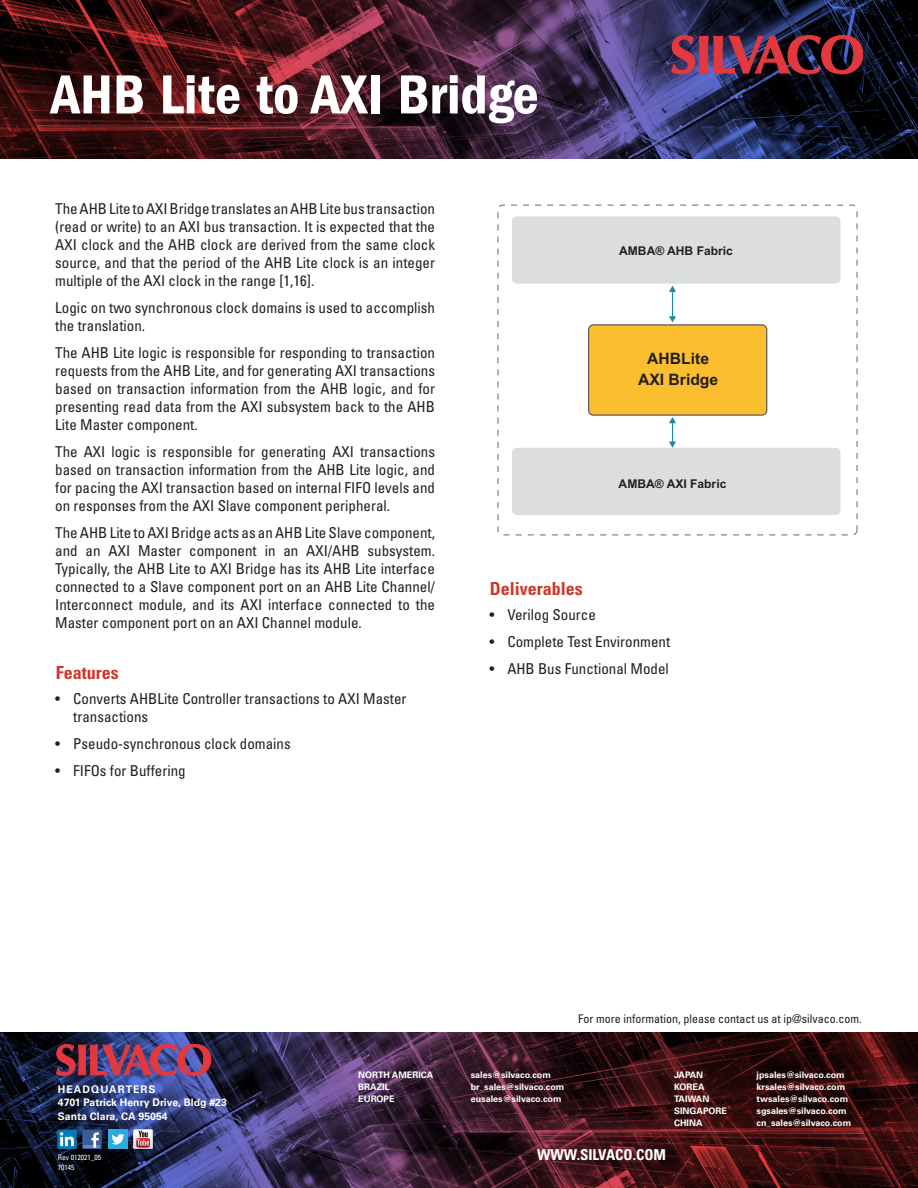
<style>
.page{position:relative;width:918px;height:1188px;background:#fff}
.page>*{position:absolute;margin:0;border:0;box-sizing:border-box;transform-origin:0 0}
.t1{font:600 condensed 57px "Franklin Gothic LT";color:#fff}
.t2{font:700 condensed 18px "Univers";color:#ce3729}
.t3{font:700 15.75px/21.8px "Arial";color:#231f20;text-align:center}
.body_text{font:condensed 15px/18px "Univers";color:#231f20;text-align:justify}
.main_bullet{font:condensed 15px/18px "Univers";color:#231f20}
.t4{font:700 condensed 15px "Univers";color:#fff}
.t5{font:700 12.15px "Arial";color:#231f20}
.body_text-2{font:condensed 12px "Univers";color:#231f20}
.t6{font:700 10.5px "Univers";color:#fff}
.t7{font:700 10.5px "Univers";letter-spacing:.1em;color:#fff}
.t8{font:700 9px "Univers";color:#fff}
.body_text-3{font:condensed 7.5px "Univers";color:#fff}
</style>
<div class="page">
<img style="left:0;top:1px;width:918px;height:157px">
<svg style="left:671px;top:35px;width:192px;height:39px;background:#7a2c3f"></svg>
<svg style="left:669px;top:286px;width:7px;height:37px"></svg>
<svg style="left:669px;top:417px;width:7px;height:31px"></svg>
<div style="left:589px;top:325px;width:178px;height:90px;background:#fbbe2f;border-radius:5px"></div>
<div style="left:588px;top:324px;width:179px;height:92px;border:1px solid #57585a;border-radius:5px"></div>
<div style="left:512px;top:216px;width:328px;height:68px;background:#dcdedd;border-radius:5px"></div>
<div style="left:512px;top:448px;width:328px;height:67px;background:#dcdedd;border-radius:5px"></div>
<div style="left:497px;top:205px;width:361px;height:330px;border:1px dashed #808285;border-radius:5px"></div>
<img style="left:0;top:1032px;width:918px;height:156px">
<div style="left:82px;top:1130px;width:20px;height:19px;background:#3b5b99"></div>
<hr style="left:84px;top:1145px;width:16px;height:3px;background:#6d84b3">
<svg style="left:91px;top:1132px;width:8px;height:16px"></svg>
<div style="left:57px;top:1130px;width:20px;height:19px;background:#007bb6"></div>
<svg style="left:60px;top:1132px;width:14px;height:14px"></svg>
<div style="left:108px;top:1130px;width:20px;height:19px;background:#2aaae1"></div>
<svg style="left:111px;top:1134px;width:13px;height:11px"></svg>
<svg style="left:133px;top:1130px;width:20px;height:19px"></svg>
<svg style="left:56px;top:1044px;width:155px;height:32px;background:#883d60"></svg>
<p class="t1" style="left:51px;top:62px;width:489px">AHB Lite to AXI Bridge</p>
<p class="body_text" style="left:55px;top:199px;width:381px">The AHB Lite to AXI Bridge translates an AHB Lite bus transaction (read or write) to an AXI bus transaction. It is expected that the AXI clock and the AHB clock are derived from the same clock source, and that the period of the AHB Lite clock is an integer multiple of the AXI clock in the range [1,16].</p>
<p class="body_text" style="left:55px;top:298px;width:381px">Logic on two synchronous clock domains is used to accomplish the translation.</p>
<p class="body_text" style="left:55px;top:343px;width:381px">The AHB Lite logic is responsible for responding to transaction requests from the AHB Lite, and for generating AXI transactions based on transaction information from the AHB logic, and for presenting read data from the AXI subsystem back to the AHB Lite Master component.</p>
<p class="body_text" style="left:55px;top:442px;width:381px">The AXI logic is responsible for generating AXI transactions based on transaction information from the AHB Lite logic, and for pacing the AXI transaction based on internal FIFO levels and on responses from the AXI Slave component peripheral.</p>
<p class="body_text" style="left:55px;top:523px;width:381px">The AHB Lite to AXI Bridge acts as an AHB Lite Slave component, and an AXI Master component in an AXI/AHB subsystem.<br>Typically, the AHB Lite to AXI Bridge has its AHB Lite interface connected to a Slave component port on an AHB Lite Channel/ Interconnect module, and its AXI interface connected to the Master component port on an AXI Channel module.</p>
<p class="t2" style="left:56px;top:662px;width:64px">Features</p>
<p class="main_bullet" style="left:73px;top:689px;width:335px;text-indent:-18px">• Converts AHBLite Controller transactions to AXI Master transactions</p>
<p class="main_bullet" style="left:55px;top:734px;width:237px">• Pseudo-synchronous clock domains</p>
<p class="main_bullet" style="left:55px;top:761px;width:132px">• FIFOs for Buffering</p>
<p class="t5" style="left:619px;top:243px;width:115px">AMBA® AHB Fabric</p>
<p class="t3" style="left:638px;top:348px;width:82px">AHBLite<br>AXI Bridge</p>
<p class="t5" style="left:619px;top:475px;width:109px">AMBA® AXI Fabric</p>
<p class="t2" style="left:490px;top:577px;width:94px">Deliverables</p>
<p class="main_bullet" style="left:489px;top:605px;width:108px">• Verilog Source</p>
<p class="main_bullet" style="left:489px;top:632px;width:182px">• Complete Test Environment</p>
<p class="main_bullet" style="left:489px;top:659px;width:181px">• AHB Bus Functional Model</p>
<p class="body_text-2" style="left:578px;top:1011px;width:285px">For more information, please contact us at ip@silvaco.com.</p>
<p class="t8" style="left:358px;top:1070px;width:77px">NORTH AMERICA</p>
<p class="t8" style="left:471px;top:1070px;width:82px">sales@silvaco.com</p>
<p class="t8" style="left:358px;top:1082px;width:33px">BRAZIL</p>
<p class="t8" style="left:471px;top:1082px;width:95px">br_sales@silvaco.com</p>
<p class="t8" style="left:358px;top:1094px;width:38px">EUROPE</p>
<p class="t8" style="left:471px;top:1094px;width:92px">eusales@silvaco.com</p>
<p class="t7" style="left:58px;top:1083px;width:99px">HEADQUARTERS</p>
<p class="t6" style="left:58px;top:1097px;width:171px">4701 Patrick Henry Drive, Bldg #23</p>
<p class="t6" style="left:58px;top:1110px;width:111px">Santa Clara, CA 95054</p>
<p class="body_text-3" style="left:58px;top:1153px;width:45px">Rev 012021_05</p>
<p class="t4" style="left:537px;top:1146px;width:130px">WWW.SILVACO.COM</p>
<p class="body_text-3" style="left:58px;top:1163px;width:18px">70145</p>
<p class="t8" style="left:674px;top:1070px;width:31px">JAPAN</p>
<p class="t8" style="left:757px;top:1070px;width:90px">jpsales@silvaco.com</p>
<p class="t8" style="left:674px;top:1082px;width:32px">KOREA</p>
<p class="t8" style="left:757px;top:1082px;width:90px">krsales@silvaco.com</p>
<p class="t8" style="left:674px;top:1094px;width:37px">TAIWAN</p>
<p class="t8" style="left:757px;top:1094px;width:93px">twsales@silvaco.com</p>
<p class="t8" style="left:674px;top:1106px;width:55px">SINGAPORE</p>
<p class="t8" style="left:757px;top:1106px;width:92px">sgsales@silvaco.com</p>
<p class="t8" style="left:674px;top:1118px;width:30px">CHINA</p>
<p class="t8" style="left:757px;top:1118px;width:96px">cn_sales@silvaco.com</p>
</div>
